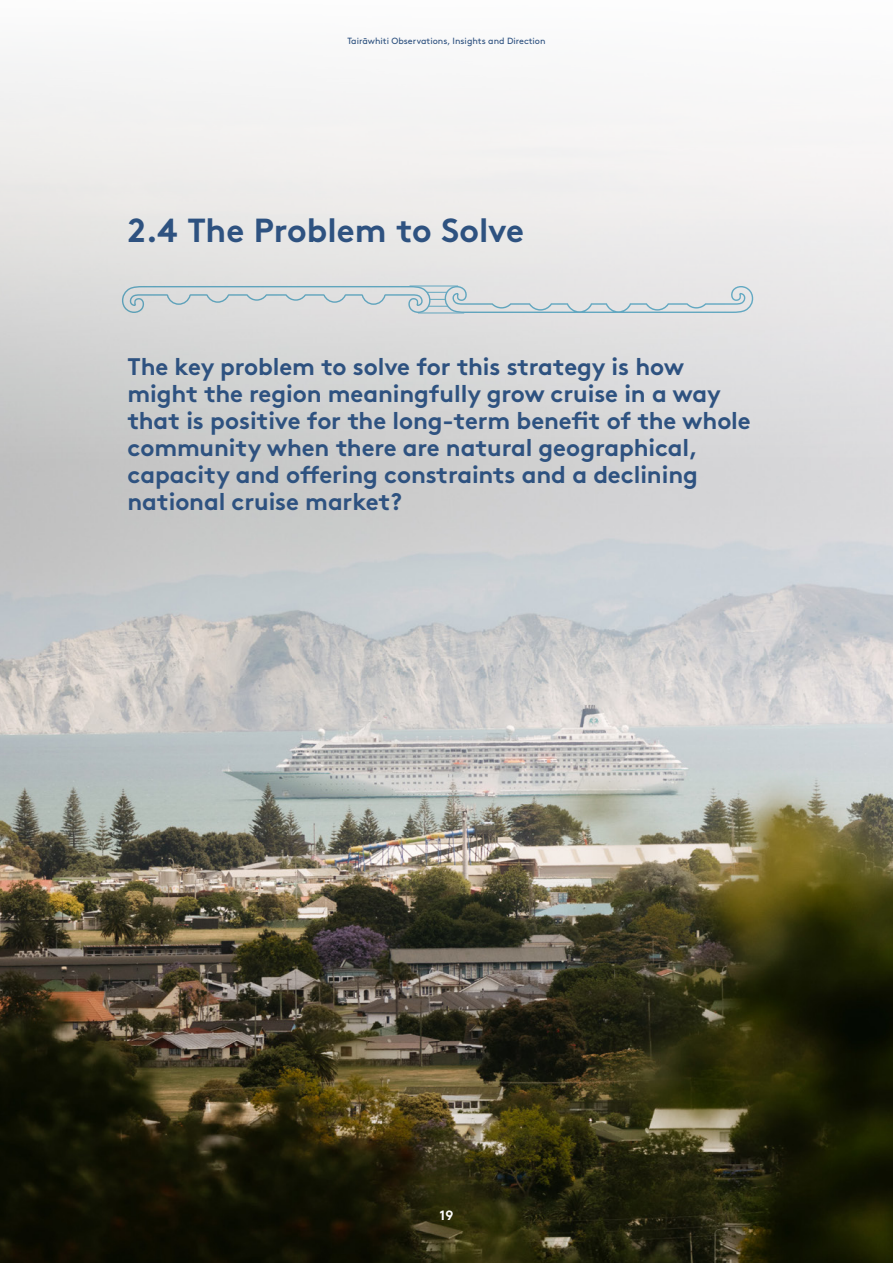
<style>
.page{position:relative;width:893px;height:1263px;background:#fff}
.page>*{position:absolute;margin:0;border:0;box-sizing:border-box;transform-origin:0 0}
.t1{font:700 33.3px "Brown Pro";color:#2e5280}
.t2{font:700 24px/27px "Brown Pro";letter-spacing:-.005em;color:#2e5280}
.t3{font:700 13.5px "Brown Pro";color:#fff}
.t4{font:9px "Brown Pro";color:#2e5280}
</style>
<div class="page">
<img style="left:0;top:61px;width:893px;height:1202px">
<hr style="left:418px;top:313px;width:46px;height:1px;background:#1593c0">
<svg style="left:121px;top:286px;width:633px;height:27px;background:#d0d8dc"></svg>
<p class="t4" style="left:347px;top:34px;width:200px">Tairāwhiti Observations, Insights and Direction</p>
<h1 class="t1" style="left:128px;top:203px;width:398px">2.4 The Problem to Solve</h1>
<p class="t2" style="left:128px;top:350px;width:625px">The key problem to solve for this strategy is how might the region meaningfully grow cruise in a way that is positive for the long-term benefit of the whole community when there are natural geographical, capacity and offering constraints and a declining national cruise market?</p>
<p class="t3" style="left:440px;top:1204px;width:15px">19</p>
</div>
